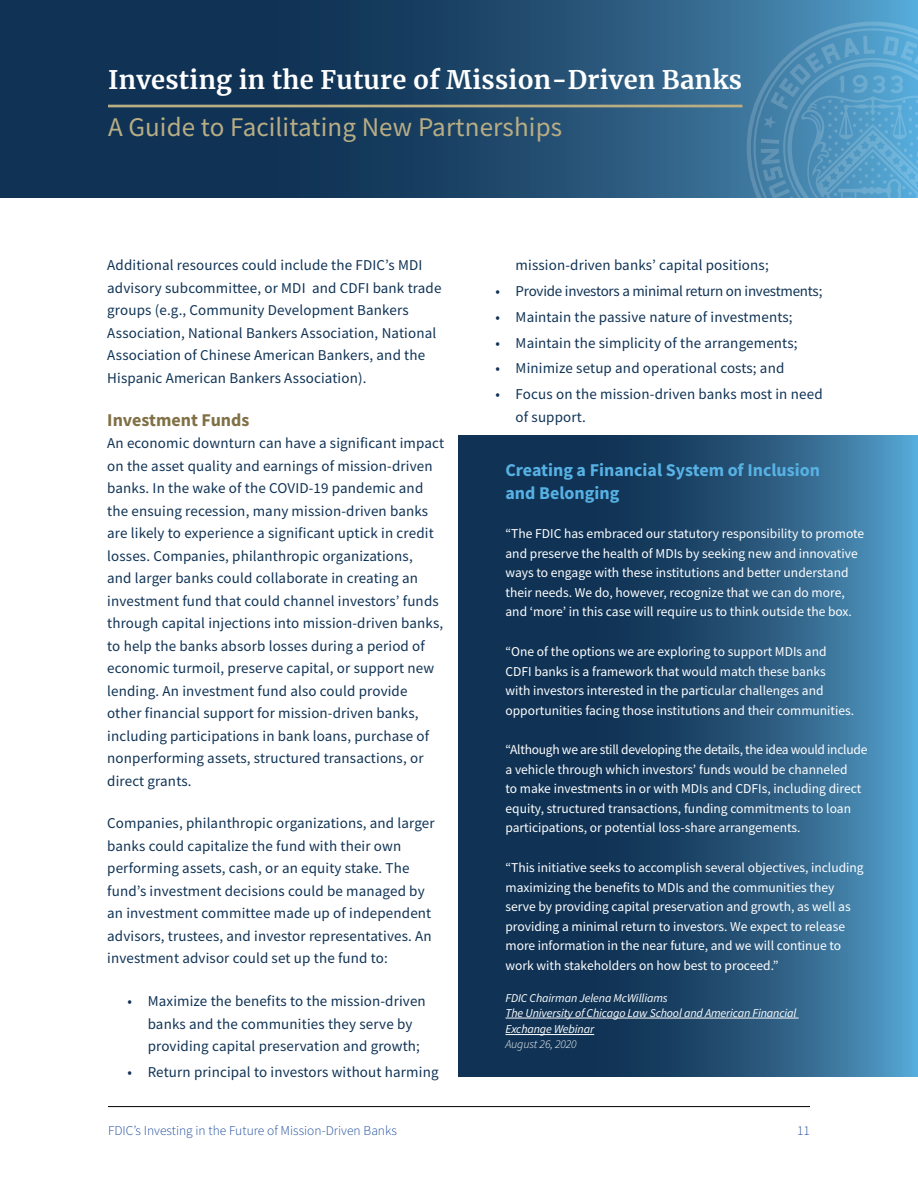
<style>
.page{position:relative;width:918px;height:1188px;background:#fff}
.page>*{position:absolute;margin:0;border:0;box-sizing:border-box;transform-origin:0 0}
.t1{font:27px "Source Sans Pro";letter-spacing:.005em;color:#b9ad84}
.t2{font:700 25.5px "Merriweather";letter-spacing:.01em;color:#fff}
.story_head{font:700 18px/22.5px "Source Sans Pro";color:#57b1e4}
.t3{font:700 18px "Source Sans Pro";color:#807045}
.Body{font:15px/22.5px "Source Sans Pro";letter-spacing:.01em;color:#103355}
.Body-2{font:15px "Source Sans Pro";letter-spacing:-.015em;color:#103355}
.story_body{font:13.5px/19.5px "Source Sans Pro";color:#fff}
.t4{font:300 13.5px "Source Sans Pro";color:#23519f}
.t5{font:italic 12px/15px "Source Sans Pro";letter-spacing:-.01em;color:#fff}
.s1{font-weight:300}
</style>
<div class="page">
<svg style="left:0;top:0;width:918px;height:197px;background:#1d4568"></svg>
<svg style="left:747px;top:22px;width:171px;height:175px;background:#5396be"></svg>
<hr style="left:108px;top:1106px;width:702px;height:1px;background:#000">
<hr style="left:108px;top:105px;width:634px;height:2px;background:#b9ad84">
<svg style="left:458px;top:436px;width:459px;height:640px;background:#245176"></svg>
<hr style="left:506px;top:1018px;width:293px;height:1px;background:#fff">
<hr style="left:506px;top:1034px;width:88px;height:1px;background:#fff">
<h2 class="t2" style="left:108px;top:62px;width:636px">Investing in the Future of Mission-Driven Banks</h2>
<h1 class="t1" style="left:108px;top:109px;width:456px">A Guide to Facilitating New Partnerships</h1>
<p class="Body" style="left:107px;top:254px;width:336px">Additional resources could include the FDIC’s MDI advisory subcommittee, or MDI and CDFI bank trade groups (e.g., Community Development Bankers Association, National Bankers Association, National Association of Chinese American Bankers, and the Hispanic American Bankers Association).</p>
<h2 class="t3" style="left:107px;top:408px;width:144px">Investment Funds</h2>
<p class="Body" style="left:107px;top:432px;width:338px">An economic downturn can have a significant impact on the asset quality and earnings of mission-driven banks. In the wake of the COVID-19 pandemic and the ensuing recession, many mission-driven banks are likely to experience a significant uptick in credit losses. Companies, philanthropic organizations,<br>and larger banks could collaborate in creating an investment fund that could channel investors’ funds through capital injections into mission-driven banks, to help the banks absorb losses during a period of economic turmoil, preserve capital, or support new lending. An investment fund also could provide other financial support for mission-driven banks, including participations in bank loans, purchase of nonperforming assets, structured transactions, or direct grants.</p>
<p class="Body" style="left:107px;top:812px;width:329px">Companies, philanthropic organizations, and larger banks could capitalize the fund with their own performing assets, cash, or an equity stake. The fund’s investment decisions could be managed by an investment committee made up of independent advisors, trustees, and investor representatives. An investment advisor could set up the fund to:</p>
<p class="Body" style="left:148px;top:990px;width:280px;text-indent:-20px">• Maximize the benefits to the mission-driven banks and the communities they serve by providing capital preservation and growth;</p>
<p class="Body" style="left:128px;top:1061px;width:313px">• Return principal to investors without harming</p>
<p class="Body" style="left:516px;top:254px;width:255px">mission-driven banks’ capital positions;</p>
<p class="Body-2" style="left:495px;top:282px;width:329px">• Provide investors a minimal return on investments;</p>
<p class="Body" style="left:495px;top:306px;width:299px">• Maintain the passive nature of investments;</p>
<p class="Body" style="left:495px;top:331px;width:304px">• Maintain the simplicity of the arrangements;</p>
<p class="Body" style="left:495px;top:357px;width:290px">• Minimize setup and operational costs; and</p>
<p class="Body" style="left:516px;top:383px;width:309px;text-indent:-20px">• Focus on the mission-driven banks most in need of support.</p>
<p class="story_head" style="left:506px;top:459px;width:316px">Creating a Financial System of Inclusion and Belonging</p>
<p class="story_body" style="left:506px;top:524px;width:360px">“The FDIC has embraced our statutory responsibility to promote and preserve the health of MDIs by seeking new and innovative ways to engage with these institutions and better understand their needs. We do, however, recognize that we can do more, and ‘more’ in this case will require us to think outside the box.</p>
<p class="story_body" style="left:506px;top:642px;width:350px">“One of the options we are exploring to support MDIs and CDFI banks is a framework that would match these banks<br>with investors interested in the particular challenges and opportunities facing those institutions and their communities.</p>
<p class="story_body" style="left:506px;top:740px;width:363px">“Although we are still developing the details, the idea would include a vehicle through which investors’ funds would be channeled<br>to make investments in or with MDIs and CDFIs, including direct equity, structured transactions, funding commitments to loan participations, or potential loss-share arrangements.</p>
<p class="story_body" style="left:506px;top:858px;width:360px">“This initiative seeks to accomplish several objectives, including maximizing the benefits to MDIs and the communities they serve by providing capital preservation and growth, as well as providing a minimal return to investors. We expect to release more information in the near future, and we will continue to work with stakeholders on how best to proceed.”</p>
<p class="t5" style="left:506px;top:990px;width:293px">FDIC Chairman Jelena McWilliams<br>The University of Chicago Law School and American Financial</p>
<p class="t5" style="left:506px;top:1022px;width:90px">Exchange Webinar<br><span class="s1">August 26, 2020</span></p>
<p class="t4" style="left:108px;top:1122px;width:290px">FDIC’s Investing in the Future of Mission-Driven Banks</p>
<p class="t4" style="left:797px;top:1122px;width:14px">11</p>
</div>
